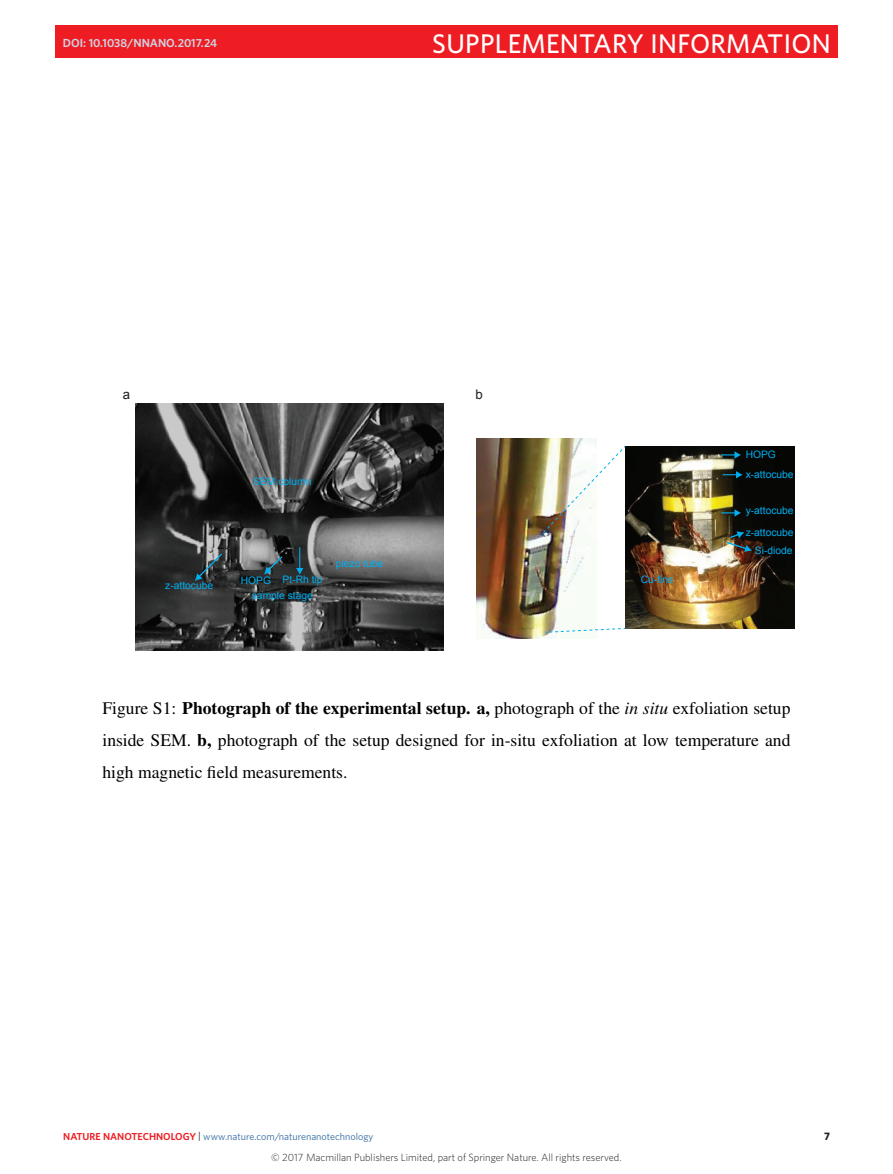
<style>
.page{position:relative;width:893px;height:1174px;background:#fff}
.page>*{position:absolute;margin:0;border:0;box-sizing:border-box;transform-origin:0 0}
.t1{font:500 27px "Whitney";letter-spacing:.01em;color:#fff}
.t2{font:17.55px/31.8px "Nimbus Rom No 9 L";color:#000;text-align:justify}
.t3{font:13.2px "Arial";color:#231f20}
.t4{font:600 11.7px "Whitney";color:#cfd4e4}
.t5{font:700 10.8px "Whitney";color:#231f20}
.t6{font:300 10.5px "Whitney";color:#231f20}
.t7{font:10.35px/14.4px "Arial";color:#00aeef}
.t8{font:10.2px "Whitney";color:#316a9f}
.s1{font-weight:500}
.s2{font-style:italic}
.s3{font-weight:600;color:#ee1d23}
.s4{color:#231f20}
</style>
<div class="page">
<img style="left:135px;top:403px;width:308px;height:247px">
<img style="left:625px;top:446px;width:169px;height:182px">
<svg style="left:195px;top:553px;width:28px;height:27px"></svg>
<svg style="left:265px;top:556px;width:18px;height:18px"></svg>
<svg style="left:296px;top:547px;width:7px;height:27px"></svg>
<svg style="left:721px;top:451px;width:20px;height:7px"></svg>
<svg style="left:723px;top:471px;width:19px;height:7px"></svg>
<svg style="left:721px;top:509px;width:20px;height:7px"></svg>
<svg style="left:691px;top:616px;width:19px;height:8px"></svg>
<svg style="left:726px;top:531px;width:25px;height:21px"></svg>
<img style="left:476px;top:438px;width:120px;height:200px">
<img style="left:539px;top:445px;width:87px;height:92px">
<svg style="left:545px;top:628px;width:80px;height:5px"></svg>
<div style="left:56px;top:25px;width:782px;height:33px;background:#ee1d23"></div>
<p class="t4" style="left:63px;top:35px;width:156px">DOI: 10.1038/NNANO.2017.24</p>
<h1 class="t1" style="left:432px;top:25px;width:400px">SUPPLEMENTARY INFORMATION</h1>
<p class="t3" style="left:123px;top:385px;width:9px">a</p>
<p class="t3" style="left:476px;top:385px;width:9px">b</p>
<p class="t7" style="left:253px;top:474px;width:60px">SEM column</p>
<p class="t7" style="left:283px;top:572px;width:42px">Pt-Rh tip</p>
<p class="t7" style="left:165px;top:578px;width:50px">z-attocube</p>
<p class="t7" style="left:252px;top:573px;width:63px;text-indent:-11px">HOPG<br>sample stage</p>
<p class="t7" style="left:336px;top:556px;width:49px">piezo tube</p>
<p class="t7" style="left:641px;top:572px;width:34px">Cu-fins</p>
<p class="t7" style="left:746px;top:447px;width:32px">HOPG</p>
<p class="t7" style="left:746px;top:467px;width:50px">x-attocube</p>
<p class="t7" style="left:746px;top:503px;width:50px">y-attocube</p>
<p class="t7" style="left:746px;top:525px;width:50px">z-attocube</p>
<p class="t7" style="left:755px;top:543px;width:39px">Si-diode</p>
<p class="t2" style="left:102px;top:692px;width:689px">Figure S1: <span class="s1">Photograph of the experimental setup. a,</span> photograph of the <span class="s2">in situ</span> exfoliation setup inside SEM. <span class="s1">b,</span> photograph of the setup designed for in-situ exfoliation at low temperature and high magnetic field measurements.</p>
<p class="t8" style="left:63px;top:1129px;width:312px"><span class="s3">NATURE NANOTECHNOLOGY</span> <span class="s4">|</span> www.nature.com/naturenanotechnology</p>
<p class="t5" style="left:824px;top:1128px;width:7px">7</p>
<p class="t6" style="left:271px;top:1150px;width:352px">© 2017 Macmillan Publishers Limited, part of Springer Nature. All rights reserved.</p>
</div>
